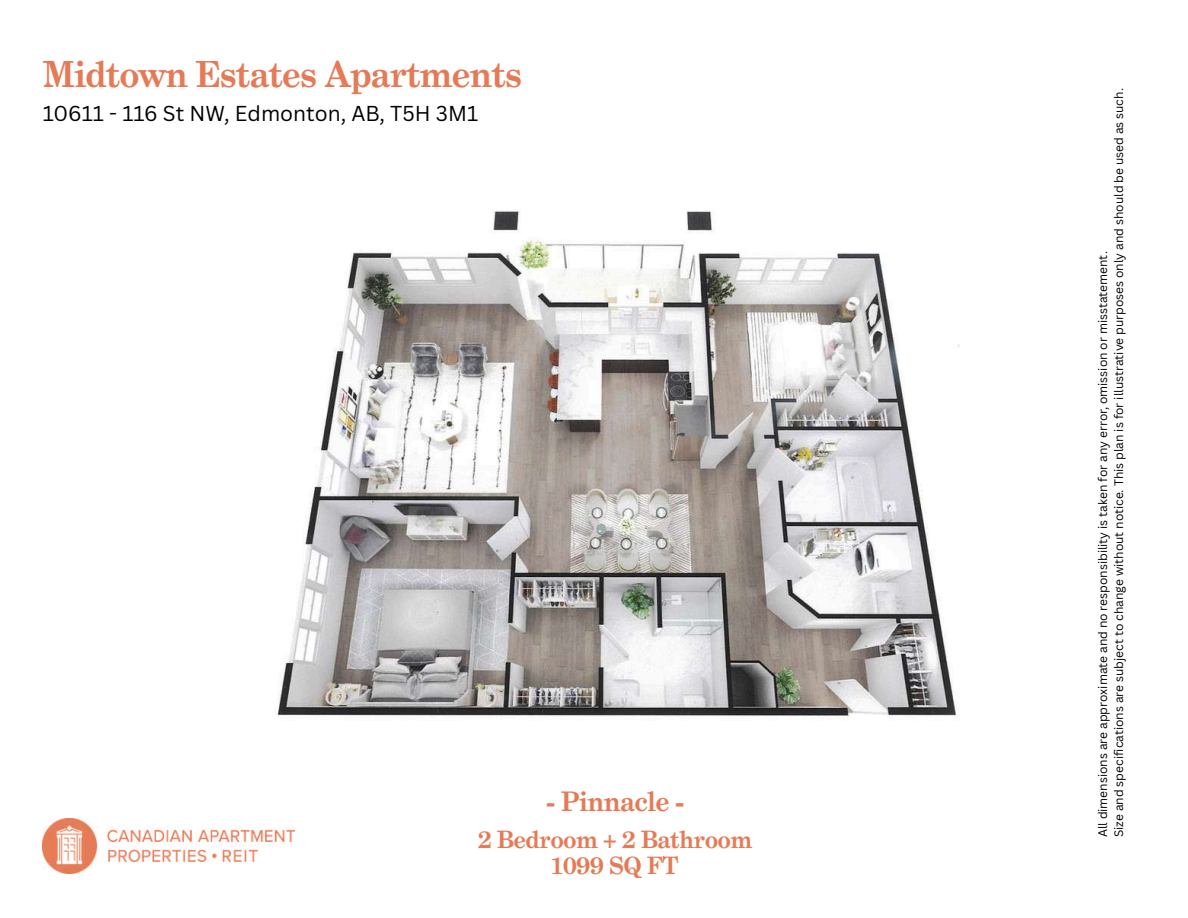
<style>
.page{position:relative;width:1188px;height:918px;background:#fff}
.page>*{position:absolute;margin:0;border:0;box-sizing:border-box;transform-origin:0 0}
.t1{font:700 36px "Grad";color:#e57b56}
.t2{font:700 27px "Grad";color:#e57b56}
.t3{font:700 24px/25.8px "Grad";color:#e57b56;text-align:center}
.t4{font:21px "Canva Sans";color:#000}
.t5{font:12px/16px "Canva Sans";color:#000}
</style>
<div class="page">
<img style="left:277px;top:209px;width:683px;height:509px">
<img style="left:43px;top:818px;width:252px;height:56px">
<div style="left:201px;top:175px;width:107px;height:122px;background:#fff"></div>
<h1 class="t1" style="left:43px;top:51px;width:481px">Midtown Estates Apartments</h1>
<h3 class="t4" style="left:43px;top:99px;width:437px">10611 - 116 St NW, Edmonton, AB, T5H 3M1</h3>
<h2 class="t2" style="left:547px;top:785px;width:139px">- Pinnacle -</h2>
<h3 class="t3" style="left:478px;top:826px;width:275px">2 Bedroom + 2 Bathroom<br>1099 SQ FT</h3>
<p class="t5" style="left:1094px;top:837px;width:751px;rotate:-90deg">All dimensions are approximate and no responsibility is taken for any error, omission or misstatement.<br>Size and specifications are subject to change without notice. This plan is for illustrative purposes only and should be used as such.</p>
</div>
